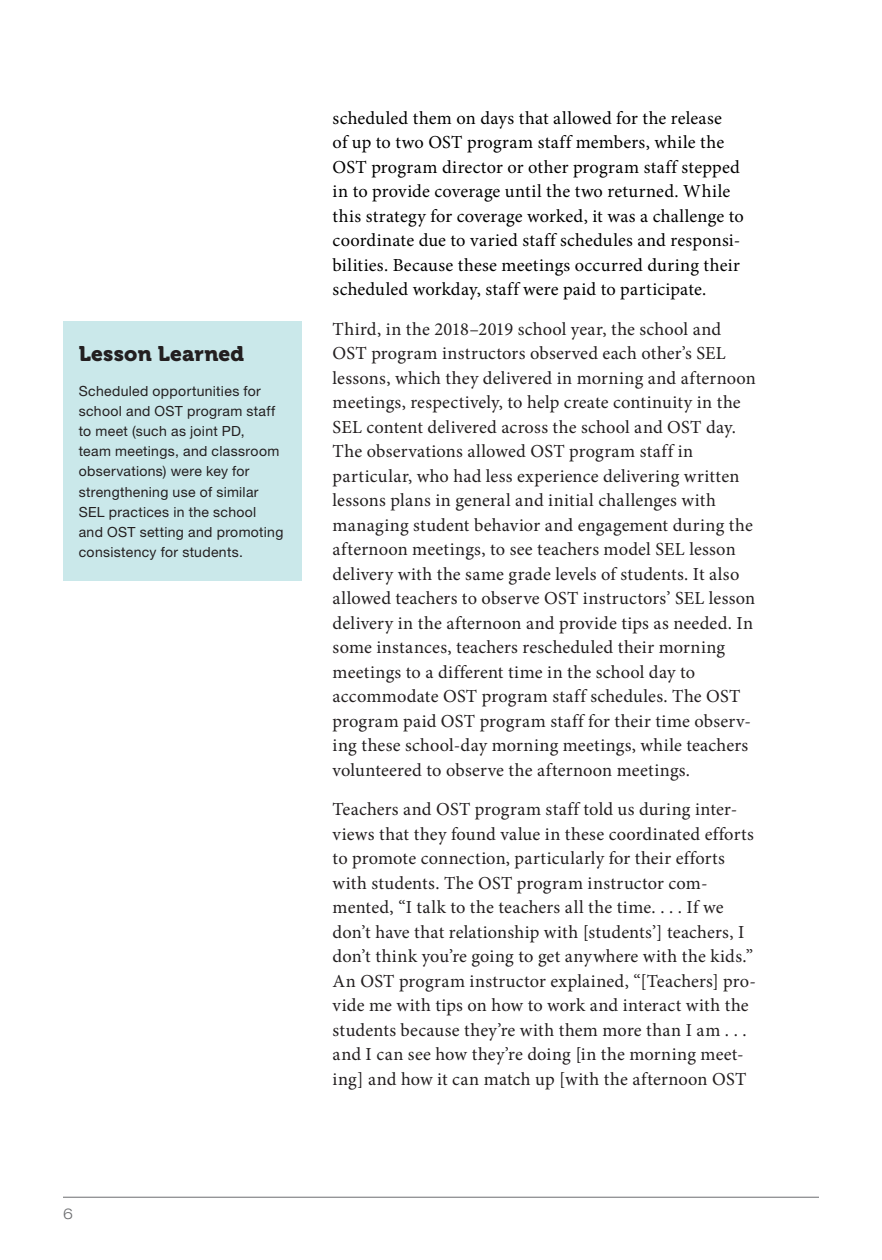
<style>
.page{position:relative;width:882px;height:1260px;background:#fff}
.page>*{position:absolute;margin:0;border:0;box-sizing:border-box;transform-origin:0 0}
.Key_Findings{font:21px "Museo 900";letter-spacing:.01em;color:#231f20}
.Body{font:18.38px/24.5px "Minion Pro";letter-spacing:.01em;color:#231f20}
.Body-2{font:18.38px/24.5px "Minion Pro";letter-spacing:.015em;color:#000}
.t1{font:300 expanded 14.88px "Helvetica Neue LT Std";color:#6c6d70}
.Sidebar_bullets{font:14px/20.1px "Helvetica Neue LT Std";letter-spacing:.025em;color:#231f20}
</style>
<div class="page">
<hr style="left:63px;top:1197px;width:756px;height:1px;background:#6c6d70">
<div style="left:63px;top:321px;width:238px;height:260px;background:#cae8ea"></div>
<p class="Key_Findings" style="left:79px;top:341px;width:167px">Lesson Learned</p>
<p class="Sidebar_bullets" style="left:79px;top:381px;width:206px">Scheduled opportunities for school and OST program staff to meet (such as joint PD,<br>team meetings, and classroom observations) were key for strengthening use of similar<br>SEL practices in the school and OST setting and promoting consistency for students.</p>
<p class="t1" style="left:63px;top:1205px;width:11px">6</p>
<p class="Body-2" style="left:333px;top:106px;width:413px">scheduled them on days that allowed for the release<br>of up to two OST program staff members, while the OST program director or other program staff stepped in to provide coverage until the two returned. While this strategy for coverage worked, it was a challenge to coordinate due to varied staff schedules and responsi&shy;bilities. Because these meetings occurred during their scheduled workday, staff were paid to participate.</p>
<p class="Body" style="left:333px;top:317px;width:425px">Third, in the 2018–2019 school year, the school and OST program instructors observed each other’s SEL lessons, which they delivered in morning and afternoon meetings, respectively, to help create continuity in the SEL content delivered across the school and OST day.<br>The observations allowed OST program staff in particular, who had less experience delivering written lessons plans in general and initial challenges with managing student behavior and engagement during the afternoon meetings, to see teachers model SEL lesson delivery with the same grade levels of students. It also allowed teachers to observe OST instructors’ SEL lesson delivery in the afternoon and provide tips as needed. In some instances, teachers rescheduled their morning meetings to a different time in the school day to accommodate OST program staff schedules. The OST program paid OST program staff for their time observ&shy;ing these school-day morning meetings, while teachers volunteered to observe the afternoon meetings.</p>
<p class="Body" style="left:333px;top:797px;width:425px">Teachers and OST program staff told us during inter&shy;views that they found value in these coordinated efforts to promote connection, particularly for their efforts with students. The OST program instructor com&shy;mented, “I talk to the teachers all the time. . . . If we don’t have that relationship with [students’] teachers, I don’t think you’re going to get anywhere with the kids.” An OST program instructor explained, “[Teachers] pro&shy;vide me with tips on how to work and interact with the students because they’re with them more than I am . . . and I can see how they’re doing [in the morning meet&shy;ing] and how it can match up [with the afternoon OST</p>
</div>
